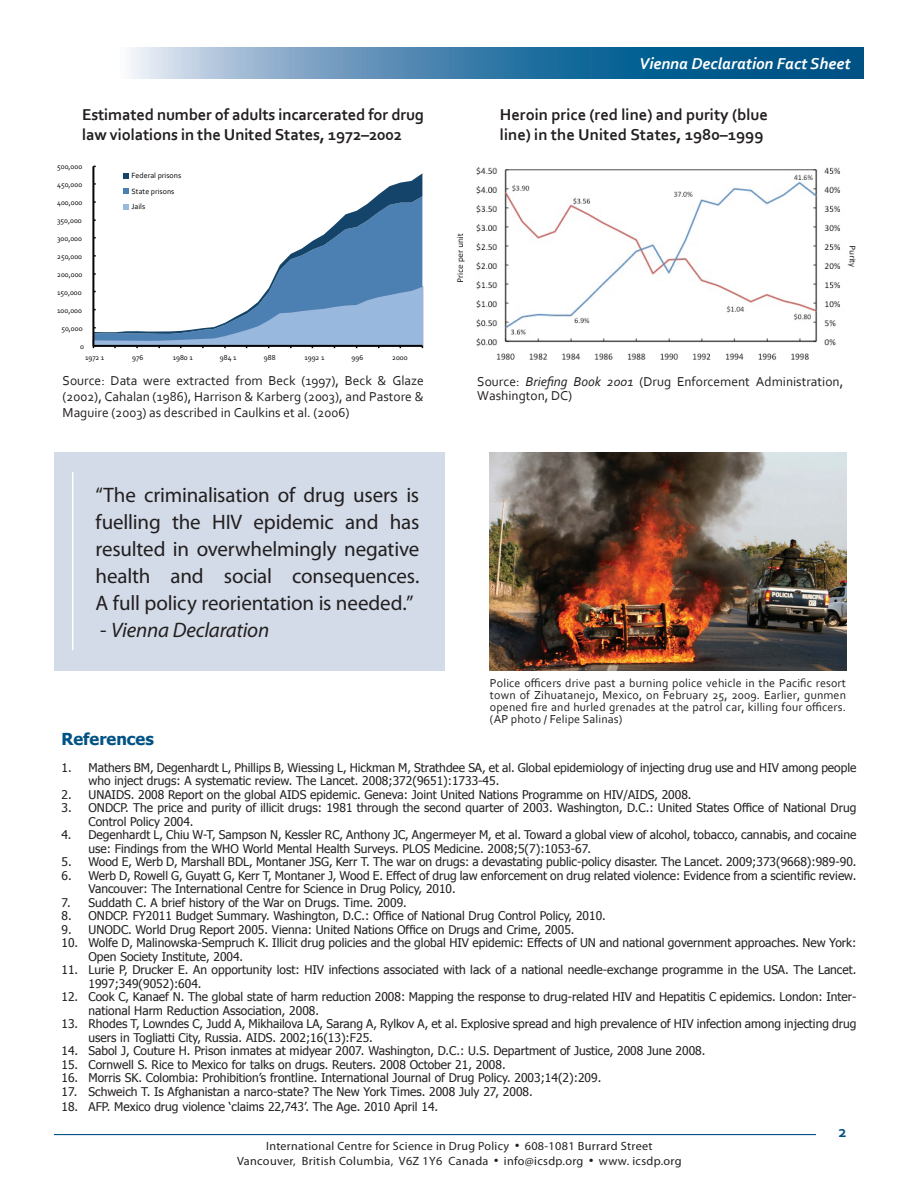
<style>
.page{position:relative;width:918px;height:1188px;background:#fff}
.page>*{position:absolute;margin:0;border:0;box-sizing:border-box;transform-origin:0 0}
.Quotation{font:21px/27px "Myriad Pro";letter-spacing:-.005em;color:#231f20;text-align:justify}
.Quotation-2{font:italic 21px "Myriad Pro";letter-spacing:-.01em;color:#231f20}
.Fig___Table_Caption{font:700 16.5px/19.8px "Corbel";letter-spacing:-.01em;color:#231f20}
.t1{font:italic 700 16.5px "Corbel";color:#fff}
.t2{font:700 16.5px "Tahoma";color:#005285}
.t3{font:700 16.5px "Corbel";color:#005285}
.Fig___Table_Caption-2{font:13.5px/16.2px "Corbel";color:#231f20;text-align:justify}
.t4{font:12px/13.5px "Tahoma";color:#231f20}
.Photo_Caption{font:12px/12px "Corbel";letter-spacing:.01em;color:#231f20;text-align:justify}
.Address{font:12px "Myriad Pro";letter-spacing:.025em;color:#231f20}
.t5{font:7.95px/15.3px "Corbel";color:#040503}
.t6{font:7.5px "Corbel";color:#040503}
.Address-2{font:4.5px "Monotype Sorts";color:#231f20}
.s1{font-style:normal}
.s2{font-style:italic}
</style>
<div class="page">
<svg style="left:94px;top:173px;width:328px;height:111px"></svg>
<hr style="left:92px;top:166px;width:2px;height:180px;background:#040503">
<svg style="left:123px;top:173px;width:5px;height:5px"></svg>
<svg style="left:124px;top:189px;width:5px;height:5px"></svg>
<svg style="left:124px;top:204px;width:5px;height:5px"></svg>
<svg style="left:92px;top:284px;width:332px;height:64px"></svg>
<svg style="left:129px;top:48px;width:735px;height:30px;background:#4784ad"></svg>
<hr style="left:54px;top:1134px;width:762px;height:1px;background:#005285">
<img style="left:456px;top:167px;width:400px;height:193px">
<img style="left:490px;top:452px;width:356px;height:218px">
<div style="left:54px;top:452px;width:390px;height:218px;background:#d2dbe7"></div>
<hr style="left:72px;top:472px;width:1px;height:178px;background:#fff">
<p class="Fig___Table_Caption" style="left:82px;top:105px;width:343px">Estimated number of adults incarcerated for drug law violations in the United States, 1972–2002</p>
<p class="t6" style="left:57px;top:162px;width:27px">500,000</p>
<p class="t6" style="left:57px;top:180px;width:27px">450,000</p>
<p class="t6" style="left:57px;top:198px;width:27px">400,000</p>
<p class="t6" style="left:57px;top:216px;width:26px">350,000</p>
<p class="t6" style="left:57px;top:234px;width:26px">300,000</p>
<p class="t6" style="left:57px;top:252px;width:27px">250,000</p>
<p class="t6" style="left:57px;top:270px;width:27px">200,000</p>
<p class="t6" style="left:57px;top:288px;width:26px">150,000</p>
<p class="t6" style="left:57px;top:306px;width:26px">100,000</p>
<p class="t6" style="left:61px;top:324px;width:23px">50,000</p>
<p class="t6" style="left:80px;top:342px;width:5px">0</p>
<p class="t5" style="left:132px;top:168px;width:51px">Federal prisons<br>State prisons<br>Jails</p>
<p class="t6" style="left:85px;top:353px;width:21px">1972 1</p>
<p class="t6" style="left:132px;top:353px;width:13px">976</p>
<p class="t6" style="left:173px;top:353px;width:22px">1980 1</p>
<p class="t6" style="left:220px;top:353px;width:18px">984 1</p>
<p class="t6" style="left:264px;top:353px;width:13px">988</p>
<p class="t6" style="left:304px;top:353px;width:22px">1992 1</p>
<p class="t6" style="left:352px;top:353px;width:13px">996</p>
<p class="t6" style="left:392px;top:353px;width:17px">2000</p>
<p class="Fig___Table_Caption-2" style="left:63px;top:372px;width:363px">Source: Data were extracted from Beck (1997), Beck &amp; Glaze (2002), Cahalan (1986), Harrison &amp; Karberg (2003), and Pastore &amp; Maguire (2003) as described in Caulkins et al. (2006)</p>
<p class="Quotation" style="left:96px;top:481px;width:325px">“The criminalisation of drug users is fuelling the HIV epidemic and has resulted in overwhelmingly negative health and social consequences.<br>A full policy reorientation is needed.”</p>
<p class="Quotation-2" style="left:100px;top:617px;width:171px"><span class="s1">-</span> Vienna Declaration</p>
<p class="t1" style="left:639px;top:53px;width:213px">Vienna Declaration Fact Sheet</p>
<p class="Fig___Table_Caption" style="left:500px;top:105px;width:270px">Heroin price (red line) and purity (blue line) in the United States, 1980–1999</p>
<p class="Fig___Table_Caption-2" style="left:477px;top:375px;width:367px;line-height:13.5px">Source: <span class="s2">Briefing Book 2001</span> (Drug Enforcement Administration,<br>Washington, DC)</p>
<p class="Photo_Caption" style="left:490px;top:677px;width:358px">Police officers drive past a burning police vehicle in the Pacific resort town of Zihuatanejo, Mexico, on February 25, 2009. Earlier, gunmen opened fire and hurled grenades at the patrol car, killing four officers. (AP photo / Felipe Salinas)</p>
<p class="t2" style="left:62px;top:727px;width:94px">References</p>
<p class="t4" style="left:88px;top:760px;width:770px;text-indent:-27px">1. Mathers BM, Degenhardt L, Phillips B, Wiessing L, Hickman M, Strathdee SA, et al. Global epidemiology of injecting drug use and HIV among people who inject drugs: A systematic review. The Lancet. 2008;372(9651):1733-45.</p>
<p class="t4" style="left:62px;top:787px;width:632px">2. UNAIDS. 2008 Report on the global AIDS epidemic. Geneva: Joint United Nations Programme on HIV/AIDS, 2008.</p>
<p class="t4" style="left:88px;top:801px;width:769px;text-indent:-27px">3. ONDCP. The price and purity of illicit drugs: 1981 through the second quarter of 2003. Washington, D.C.: United States Office of National Drug<br>Control Policy 2004.</p>
<p class="t4" style="left:88px;top:828px;width:769px;text-indent:-27px">4. Degenhardt L, Chiu W-T, Sampson N, Kessler RC, Anthony JC, Angermeyer M, et al. Toward a global view of alcohol, tobacco, cannabis, and cocaine use: Findings from the WHO World Mental Health Surveys. PLOS Medicine. 2008;5(7):1053-67.</p>
<p class="t4" style="left:62px;top:855px;width:797px">5. Wood E, Werb D, Marshall BDL, Montaner JSG, Kerr T. The war on drugs: a devastating public-policy disaster. The Lancet. 2009;373(9668):989-90.</p>
<p class="t4" style="left:88px;top:868px;width:769px;text-indent:-27px">6. Werb D, Rowell G, Guyatt G, Kerr T, Montaner J, Wood E. Effect of drug law enforcement on drug related violence: Evidence from a scientific review.<br>Vancouver: The International Centre for Science in Drug Policy, 2010.</p>
<p class="t4" style="left:62px;top:895px;width:347px">7. Suddath C. A brief history of the War on Drugs. Time. 2009.</p>
<p class="t4" style="left:62px;top:909px;width:546px">8. ONDCP. FY2011 Budget Summary. Washington, D.C.: Office of National Drug Control Policy, 2010.</p>
<p class="t4" style="left:62px;top:922px;width:515px">9. UNODC. World Drug Report 2005. Vienna: United Nations Office on Drugs and Crime, 2005.</p>
<p class="t4" style="left:88px;top:936px;width:769px;text-indent:-27px">10. Wolfe D, Malinowska-Sempruch K. Illicit drug policies and the global HIV epidemic: Effects of UN and national government approaches. New York:<br>Open Society Institute, 2004.</p>
<p class="t4" style="left:88px;top:963px;width:769px;text-indent:-27px">11. Lurie P, Drucker E. An opportunity lost: HIV infections associated with lack of a national needle-exchange programme in the USA. The Lancet.<br>1997;349(9052):604.</p>
<p class="t4" style="left:88px;top:990px;width:769px;text-indent:-27px">12. Cook C, Kanaef N. The global state of harm reduction 2008: Mapping the response to drug-related HIV and Hepatitis C epidemics. London: Inter&shy;national Harm Reduction Association, 2008.</p>
<p class="t4" style="left:88px;top:1017px;width:769px;text-indent:-27px">13. Rhodes T, Lowndes C, Judd A, Mikhailova LA, Sarang A, Rylkov A, et al. Explosive spread and high prevalence of HIV infection among injecting drug users in Togliatti City, Russia. AIDS. 2002;16(13):F25.</p>
<p class="t4" style="left:62px;top:1044px;width:645px">14. Sabol J, Couture H. Prison inmates at midyear 2007. Washington, D.C.: U.S. Department of Justice, 2008 June 2008.</p>
<p class="t4" style="left:62px;top:1057px;width:446px">15. Cornwell S. Rice to Mexico for talks on drugs. Reuters. 2008 October 21, 2008.</p>
<p class="t4" style="left:62px;top:1071px;width:541px">16. Morris SK. Colombia: Prohibition’s frontline. International Journal of Drug Policy. 2003;14(2):209.</p>
<p class="t4" style="left:62px;top:1084px;width:473px">17. Schweich T. Is Afghanistan a narco-state? The New York Times. 2008 July 27, 2008.</p>
<p class="t4" style="left:62px;top:1099px;width:378px">18. AFP. Mexico drug violence ‘claims 22,743’. The Age. 2010 April 14.</p>
<p class="Address" style="left:266px;top:1139px;width:245px">International Centre for Science in Drug Policy</p>
<p class="Address-2" style="left:515px;top:1144px;width:5px">l</p>
<p class="Address" style="left:525px;top:1139px;width:129px">608-1081 Burrard Street</p>
<p class="Address" style="left:237px;top:1154px;width:253px">Vancouver, British Columbia, V6Z 1Y6 Canada</p>
<p class="Address-2" style="left:495px;top:1159px;width:5px">l</p>
<p class="Address" style="left:504px;top:1154px;width:81px">info@icsdp.org</p>
<p class="Address-2" style="left:590px;top:1159px;width:5px">l</p>
<p class="Address" style="left:599px;top:1154px;width:84px">www. icsdp.org</p>
<p class="t3" style="left:838px;top:1121px;width:10px">2</p>
</div>
